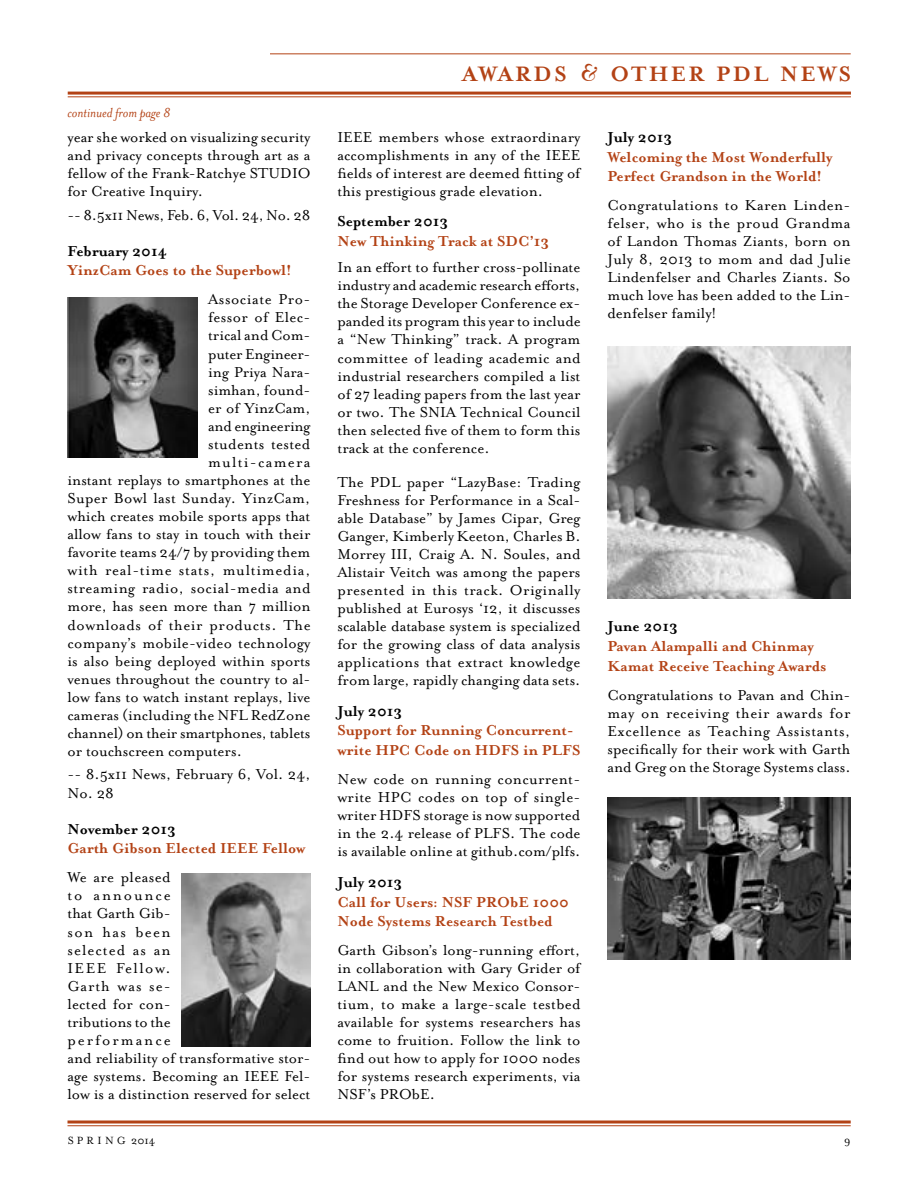
<style>
.page{position:relative;width:918px;height:1188px;background:#fff}
.page>*{position:absolute;margin:0;border:0;box-sizing:border-box;transform-origin:0 0}
.t1{font:700 24px "Mrs Eaves";letter-spacing:.095em;color:#b34215}
.t2{font:16.5px/18px "Mrs Eaves Roman";color:#000;text-align:justify}
.t3{font:700 16.5px/19.8px "Mrs Eaves";color:#b34215}
.t4{font:700 16.5px "Mrs Eaves";color:#000}
.t5{font:16.5px "Mrs Eaves Roman";letter-spacing:.03em;color:#000}
.t6{font:16.5px "Mrs Eaves Roman";letter-spacing:.045em;color:#000}
.t7{font:16.5px "Mrs Eaves Roman";letter-spacing:.035em;color:#000}
.t8{font:16.5px "Mrs Eaves Roman";letter-spacing:.02em;color:#000}
.t9{font:16.5px "Mrs Eaves Roman";letter-spacing:.075em;color:#000}
.t10{font:italic 15px "Mrs Eaves";color:#b34215}
.t11{font:12px "Mrs Eaves Roman";letter-spacing:.26em;color:#000}
.t12{font:12px "Mrs Eaves Roman";color:#000}
.s1{font-family:"Bernhard Modern BT"}
.s2{font-style:inherit}
</style>
<div class="page">
<svg style="left:68px;top:1120px;width:783px;height:4px;background:#c5714f"></svg>
<hr style="left:68px;top:1125px;width:783px;height:1px;background:#b34215">
<hr style="left:68px;top:92px;width:783px;height:3px;background:#b34215">
<hr style="left:68px;top:96px;width:783px;height:1px;background:#b34215">
<hr style="left:270px;top:53px;width:581px;height:1px;background:#b34215">
<img style="left:182px;top:873px;width:128px;height:173px">
<img style="left:608px;top:798px;width:242px;height:162px">
<img style="left:608px;top:346px;width:242px;height:252px">
<img style="left:68px;top:298px;width:129px;height:160px">
<p class="t10" style="left:68px;top:105px;width:105px">continued from page 8</p>
<p class="t2" style="left:68px;top:128px;width:245px">year she worked on visualizing security and privacy concepts through art as a fellow of the Frank-Ratchye STUDIO for Creative Inquiry.</p>
<p class="t2" style="left:68px;top:206px;width:245px">-- 8.5x11 News, Feb. 6, Vol. 24, No. 28</p>
<p class="t4" style="left:68px;top:241px;width:101px">February 2014</p>
<p class="t3" style="left:68px;top:261px;width:226px">YinzCam Goes to the Superbowl!</p>
<p class="t5" style="left:208px;top:290px;width:104px">Associate Pro-</p>
<p class="t8" style="left:208px;top:309px;width:104px">fessor of Elec-</p>
<p class="t2" style="left:208px;top:327px;width:104px">trical and Com-</p>
<p class="t2" style="left:208px;top:345px;width:104px">puter Engineer-</p>
<p class="t2" style="left:208px;top:363px;width:104px">ing Priya Nara-</p>
<p class="t2" style="left:208px;top:381px;width:104px">simhan, found-</p>
<p class="t2" style="left:208px;top:399px;width:104px">er of YinzCam,</p>
<p class="t2" style="left:208px;top:417px;width:104px">and engineering</p>
<p class="t8" style="left:208px;top:435px;width:104px">students tested</p>
<p class="t9" style="left:208px;top:453px;width:104px">multi-camera</p>
<p class="t2" style="left:67px;top:471px;width:245px">instant replays to smartphones at the</p>
<p class="t2" style="left:67px;top:489px;width:244px">Super Bowl last Sunday. YinzCam,</p>
<p class="t2" style="left:67px;top:507px;width:245px">which creates mobile sports apps that</p>
<p class="t2" style="left:67px;top:525px;width:245px">allow fans to stay in touch with their</p>
<p class="t2" style="left:67px;top:544px;width:244px">favorite teams 24/7 by providing them</p>
<p class="t6" style="left:67px;top:561px;width:245px">with real-time stats, multimedia,</p>
<p class="t5" style="left:67px;top:580px;width:245px">streaming radio, social-media and</p>
<p class="t2" style="left:67px;top:598px;width:245px">more, has seen more than 7 million</p>
<p class="t7" style="left:67px;top:616px;width:245px">downloads of their products. The</p>
<p class="t2" style="left:67px;top:634px;width:245px">company’s mobile-video technology</p>
<p class="t2" style="left:67px;top:652px;width:245px">is also being deployed within sports</p>
<p class="t2" style="left:67px;top:670px;width:245px">venues throughout the country to al-</p>
<p class="t2" style="left:67px;top:688px;width:245px">low fans to watch instant replays, live</p>
<p class="t2" style="left:67px;top:706px;width:245px">cameras (including the NFL RedZone</p>
<p class="t2" style="left:67px;top:724px;width:244px">channel) on their smartphones, tablets</p>
<p class="t2" style="left:67px;top:742px;width:176px">or touchscreen computers.</p>
<p class="t2" style="left:67px;top:766px;width:245px">-- 8.5x11 News, February 6, Vol. 24,<br>No. 28</p>
<p class="t4" style="left:67px;top:819px;width:110px">November 2013</p>
<p class="t3" style="left:67px;top:839px;width:239px">Garth Gibson Elected IEEE Fellow</p>
<p class="t2" style="left:67px;top:869px;width:245px;text-align:left">We are pleased<br>to announce<br>that Garth Gib-<br>son has been<br>selected as an<br>IEEE Fellow.<br>Garth was se-<br>lected for con-<br>tributions to the<br>performance<br>and reliability of transformative stor&shy;age systems. Becoming an IEEE Fel&shy;low is a distinction reserved for select</p>
<h1 class="t1" style="left:462px;top:60px;width:390px">AWARDS <span class="s1">&amp;</span> OTHER PDL NEWS</h1>
<p class="t2" style="left:337px;top:128px;width:245px">IEEE members whose extraordinary accomplishments in any of the IEEE fields of interest are deemed fitting of this prestigious grade elevation.</p>
<p class="t4" style="left:337px;top:212px;width:112px">September 2013</p>
<p class="t3" style="left:337px;top:232px;width:213px">New Thinking Track at SDC’13</p>
<p class="t2" style="left:337px;top:259px;width:245px">In an effort to further cross-pollinate industry and academic research efforts, the Storage Developer Conference ex&shy;panded its program this year to include a “New Thinking” track. A program committee of leading academic and industrial researchers compiled a list of 27 leading papers from the last year or two. The SNIA Technical Council then selected five of them to form this track at the conference.</p>
<p class="t2" style="left:337px;top:473px;width:245px">The PDL paper “LazyBase: Trading Freshness for Performance in a Scal&shy;able Database” by James Cipar, Greg Ganger, Kimberly Keeton, Charles B.<br>Morrey III, Craig A. N. Soules, and Alistair Veitch was among the papers presented in this track. Originally published at Eurosys ‘12, it discusses scalable database system is specialized for the growing class of data analysis applications that extract knowledge from large, rapidly changing data sets.</p>
<p class="t4" style="left:337px;top:701px;width:66px">July 2013</p>
<p class="t3" style="left:337px;top:721px;width:244px">Support for Running Concurrent&shy;write HPC Code on HDFS in PLFS</p>
<p class="t2" style="left:337px;top:770px;width:245px">New code on running concurrent&shy;write HPC codes on top of single&shy;writer HDFS storage is now supported in the 2.4 release of PLFS. The code is available online at github.com/plfs.</p>
<p class="t4" style="left:337px;top:872px;width:66px">July 2013</p>
<p class="t3" style="left:337px;top:892px;width:233px">Call for Users: NSF PRObE 1000<br>Node Systems Research Testbed</p>
<p class="t2" style="left:337px;top:942px;width:245px">Garth Gibson’s long-running effort, in collaboration with Gary Grider of LANL and the New Mexico Consor&shy;tium, to make a large-scale testbed available for systems researchers has come to fruition. Follow the link to find out how to apply for 1000 nodes for systems research experiments, via NSF’s PRObE.</p>
<p class="t4" style="left:608px;top:127px;width:66px">July 2013</p>
<p class="t3" style="left:608px;top:147px;width:227px">Welcoming the Most Wonderfully<br>Perfect Grandson in the World!</p>
<p class="t2" style="left:608px;top:196px;width:245px">Congratulations to Karen Linden&shy;felser, who is the proud Grandma of Landon Thomas Ziants, born on July 8, 2013 to mom and dad Julie Lindenfelser and Charles Ziants. So much love has been added to the Lin&shy;denfelser family!</p>
<p class="t4" style="left:608px;top:617px;width:72px">June 2013</p>
<p class="t3" style="left:608px;top:637px;width:221px">Pavan Alampalli and Chinmay<br>Kamat Receive Teaching Awards</p>
<p class="t2" style="left:608px;top:686px;width:245px">Congratulations to Pavan and Chin&shy;may on receiving their awards for Excellence as Teaching Assistants, specifically for their work with Garth and Greg on the Storage Systems class.</p>
<p class="t11" style="left:68px;top:1134px;width:89px">SPRING <span class="s2">2014</span></p>
<p class="t12" style="left:844px;top:1134px;width:8px">9</p>
</div>
